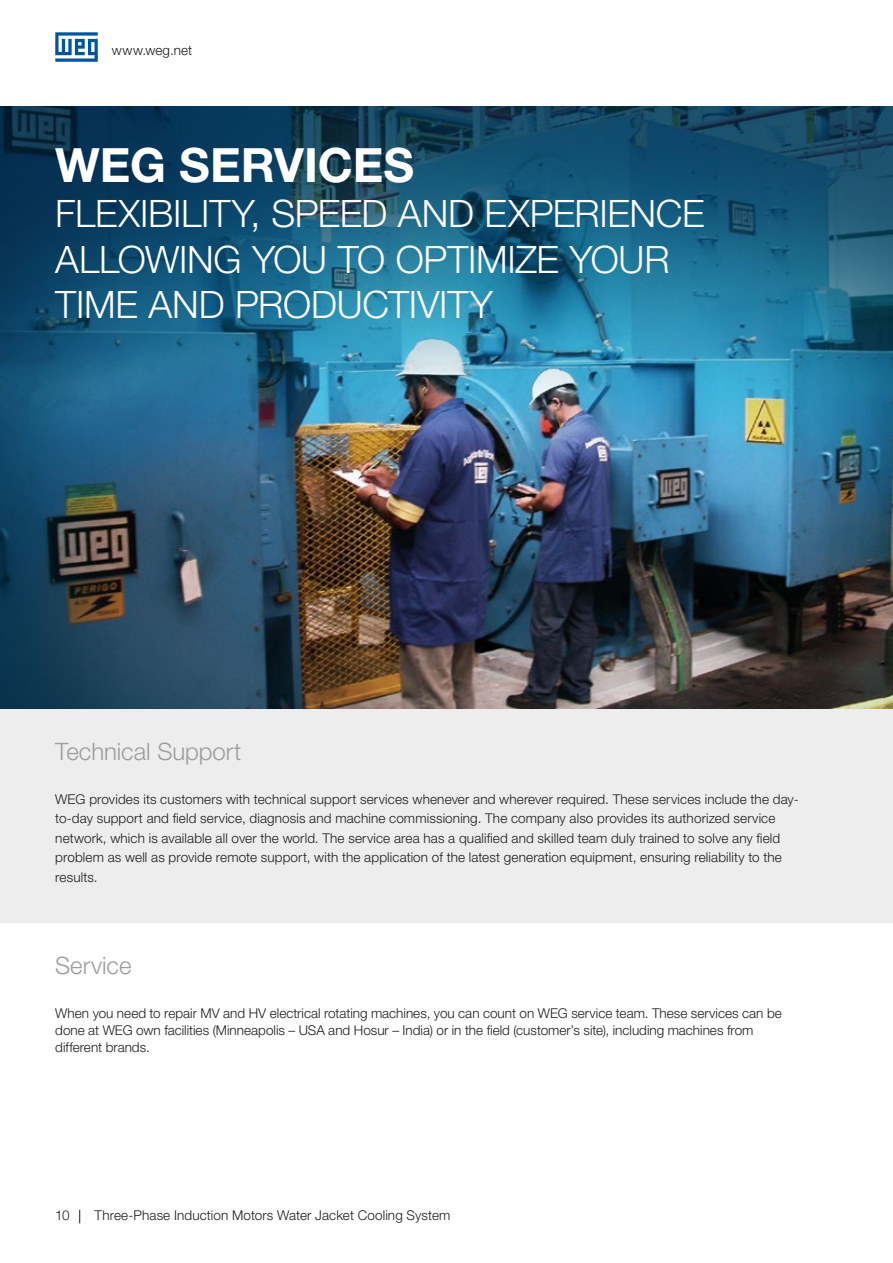
<style>
.page{position:relative;width:893px;height:1263px;background:#fff}
.page>*{position:absolute;margin:0;border:0;box-sizing:border-box;transform-origin:0 0}
.t1{font:700 47.25px "Helvetica Neue LT Pro";letter-spacing:-.005em;color:#fff}
.t2{font:300 37.8px/45.5px "Helvetica Neue LT Pro";letter-spacing:-.005em;color:#fff}
.t3{font:300 24px "Helvetica Neue LT Pro";letter-spacing:-.005em;color:#9d9d9d}
.t4{font:300 13.5px/19.5px "Helvetica Neue LT Pro";letter-spacing:.01em;color:#1d1d1b}
</style>
<div class="page">
<svg style="left:55px;top:32px;width:43px;height:30px"></svg>
<svg style="left:79px;top:1210px;width:1px;height:13px"></svg>
<div style="left:0;top:709px;width:893px;height:214px;background:#ededed"></div>
<img style="left:0;top:106px;width:892px;height:603px">
<hr style="left:892px;top:106px;width:1px;height:603px;background:#00569e">
<p class="t4" style="left:112px;top:40px;width:82px">www.weg.net</p>
<h1 class="t1" style="left:55px;top:135px;width:360px">WEG SERVICES</h1>
<h2 class="t2" style="left:55px;top:190px;width:651px">FLEXIBILITY, SPEED AND EXPERIENCE<br>ALLOWING YOU TO OPTIMIZE YOUR<br>TIME AND PRODUCTIVITY</h2>
<h3 class="t3" style="left:55px;top:737px;width:187px">Technical Support</h3>
<p class="t4" style="left:55px;top:789px;width:745px">WEG provides its customers with technical support services whenever and wherever required. These services include the day&shy;to-day support and field service, diagnosis and machine commissioning. The company also provides its authorized service network, which is available all over the world. The service area has a qualified and skilled team duly trained to solve any field problem as well as provide remote support, with the application of the latest generation equipment, ensuring reliability to the results.</p>
<h3 class="t3" style="left:55px;top:951px;width:78px">Service</h3>
<p class="t4" style="left:55px;top:1004px;width:728px;line-height:17px">When you need to repair MV and HV electrical rotating machines, you can count on WEG service team. These services can be done at WEG own facilities (Minneapolis – USA and Hosur – India) or in the field (customer’s site), including machines from different brands.</p>
<p class="t4" style="left:55px;top:1205px;width:16px">10</p>
<p class="t4" style="left:95px;top:1205px;width:357px">Three-Phase Induction Motors Water Jacket Cooling System</p>
</div>
